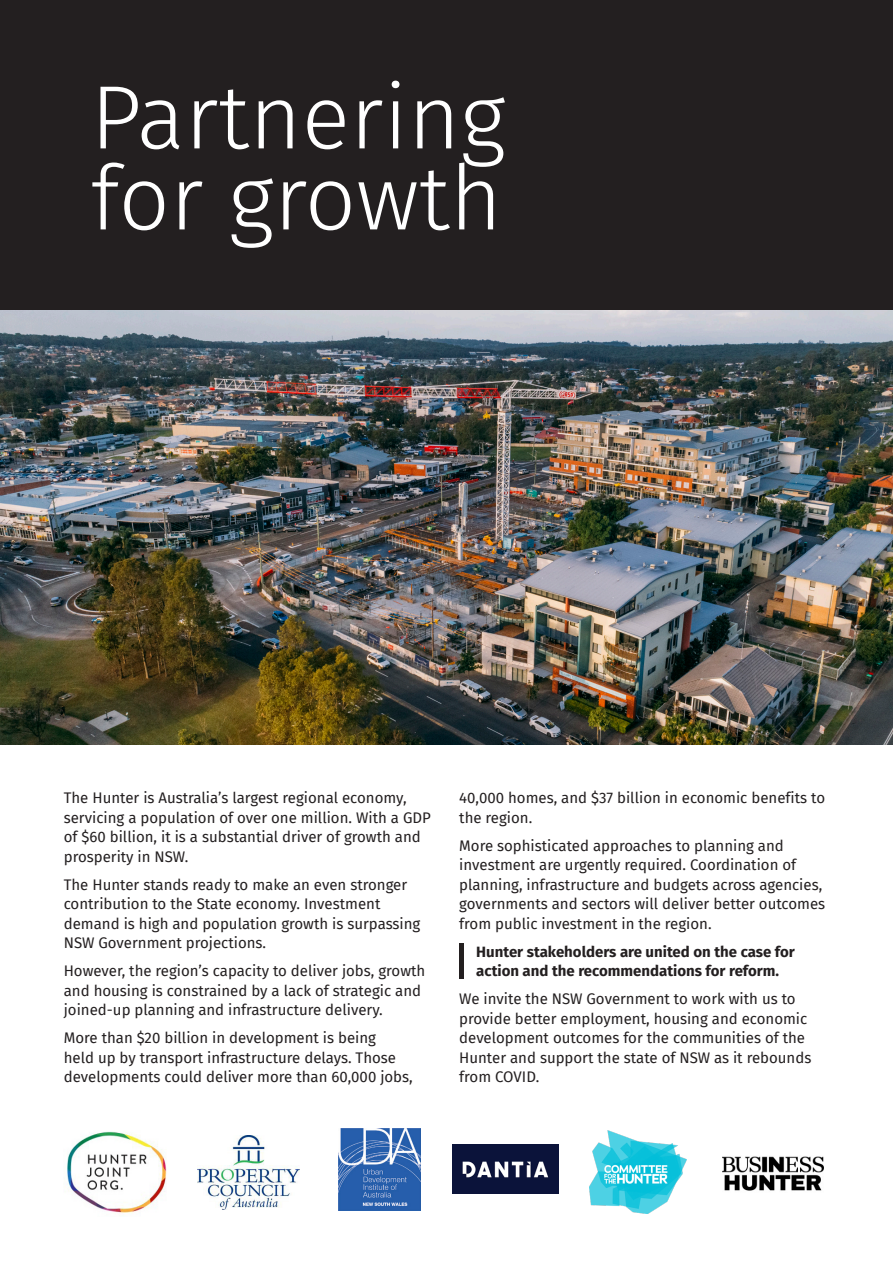
<style>
.page{position:relative;width:893px;height:1263px;background:#fff}
.page>*{position:absolute;margin:0;border:0;box-sizing:border-box;transform-origin:0 0}
.CITY_BRAND_PLAIN_PAR{font:300 90px/81px "Fira Sans";color:#fff}
.t1{font:15px/19.5px "Fira Sans";color:#231f20}
.t2{font:700 15px/19.5px "Fira Sans";color:#231f20}
</style>
<div class="page">
<div style="left:0;top:0;width:893px;height:357px;background:#231f20"></div>
<img style="left:0;top:310px;width:893px;height:434px">
<hr style="left:459px;top:943px;width:4px;height:35px;background:#231f20">
<img style="left:67px;top:1131px;width:100px;height:82px">
<img style="left:197px;top:1135px;width:102px;height:75px">
<img style="left:338px;top:1128px;width:83px;height:82px">
<img style="left:589px;top:1130px;width:98px;height:83px">
<img style="left:722px;top:1156px;width:102px;height:35px">
<img style="left:452px;top:1145px;width:106px;height:49px">
<p class="CITY_BRAND_PLAIN_PAR" style="left:90px;top:76px;width:417px">Partnering for growth</p>
<p class="t1" style="left:64px;top:788px;width:369px">The Hunter is Australia’s largest regional economy, servicing a population of over one million. With a GDP of $60 billion, it is a substantial driver of growth and prosperity in NSW.</p>
<p class="t1" style="left:64px;top:874px;width:358px">The Hunter stands ready to make an even stronger contribution to the State economy. Investment demand is high and population growth is surpassing NSW Government projections.</p>
<p class="t1" style="left:64px;top:961px;width:363px">However, the region’s capacity to deliver jobs, growth and housing is constrained by a lack of strategic and joined-up planning and infrastructure delivery.</p>
<p class="t1" style="left:64px;top:1028px;width:351px">More than $20 billion in development is being<br>held up by transport infrastructure delays. Those developments could deliver more than 60,000 jobs,</p>
<p class="t1" style="left:459px;top:788px;width:367px">40,000 homes, and $37 billion in economic benefits to the region.</p>
<p class="t1" style="left:459px;top:835px;width:368px">More sophisticated approaches to planning and investment are urgently required. Coordination of planning, infrastructure and budgets across agencies, governments and sectors will deliver better outcomes from public investment in the region.</p>
<p class="t2" style="left:476px;top:940px;width:320px">Hunter stakeholders are united on the case for action and the recommendations for reform.</p>
<p class="t1" style="left:459px;top:989px;width:354px">We invite the NSW Government to work with us to provide better employment, housing and economic development outcomes for the communities of the Hunter and support the state of NSW as it rebounds from COVID.</p>
</div>
